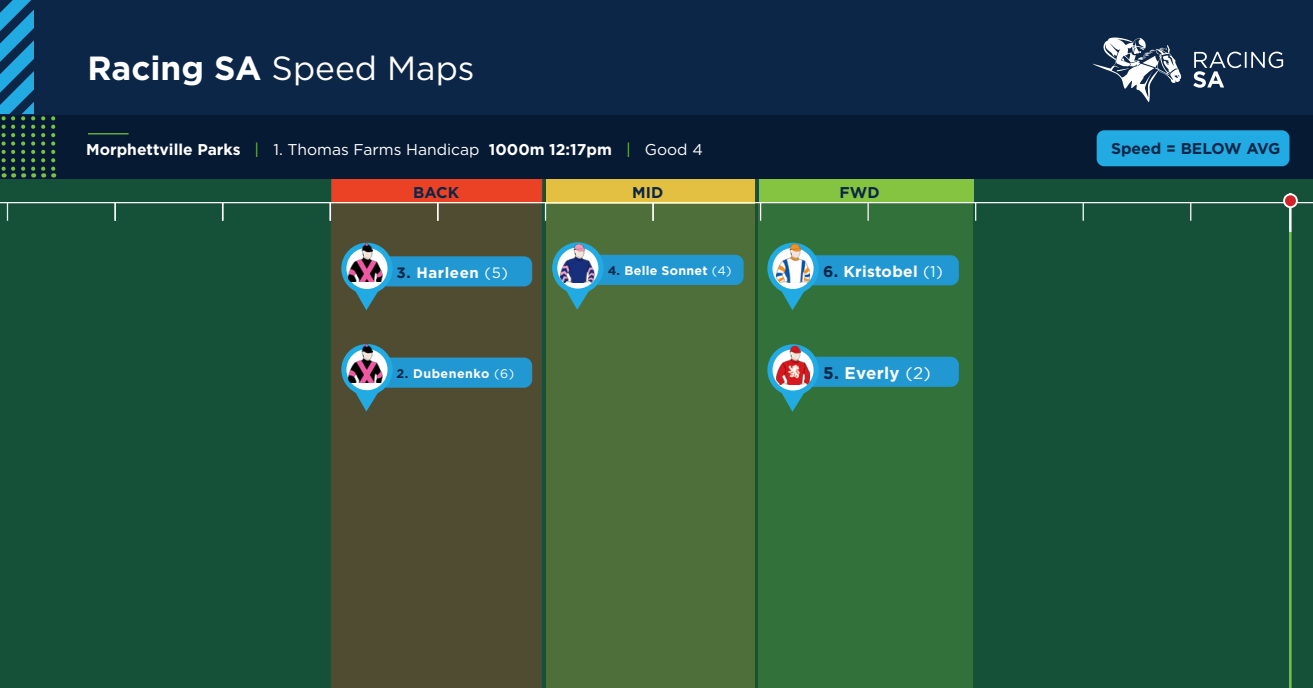
<style>
.page{position:relative;width:1313px;height:688px;background:#fff}
.page>*{position:absolute;margin:0;border:0;box-sizing:border-box;transform-origin:0 0}
.t1{font:33.5px "Gotham HTF";color:#fff}
.t2{font:700 16.88px "Gotham HTF";letter-spacing:.02em;color:#fff}
.t3{font:700 15.62px "Gotham HTF";color:#fff}
.t4{font:700 15.62px "Gotham HTF";color:#0c2647}
.t5{font:700 15.62px "Gotham HTF";letter-spacing:.02em;color:#fff}
.t6{font:700 15px "Gotham HTF";letter-spacing:.04em;color:#fff}
.t7{font:700 12.5px "Gotham HTF";letter-spacing:.02em;color:#fff}
.t8{font:700 12.5px "Gotham HTF";letter-spacing:.04em;color:#fff}
.s1{font-weight:700}
.s2{font-weight:400;color:#79c142}
.s3{font-weight:400}
.s4{font-family:"Gotham";font-weight:400}
.s5{color:#0c2647}
</style>
<div class="page">
<div style="left:0;top:149px;width:1312px;height:539px;background:#155138"></div>
<div style="left:331px;top:203px;width:210px;height:485px;background:#504c32"></div>
<div style="left:331px;top:178px;width:211px;height:25px;background:#eb4225;border:1px solid #eb3e26"></div>
<div style="left:546px;top:179px;width:208px;height:24px;background:#e3c042"></div>
<div style="left:759px;top:178px;width:214px;height:25px;background:#84c440"></div>
<div style="left:546px;top:203px;width:208px;height:485px;background:#4e6f3a"></div>
<div style="left:758px;top:203px;width:215px;height:485px;background:#33713a"></div>
<div style="left:0;top:0;width:1312px;height:178px;background:#0c2647"></div>
<hr style="left:0;top:202px;width:1312px;height:1px;background:#fff">
<div style="left:0;top:115px;width:1312px;height:63px;background:#071a34"></div>
<svg style="left:545px;top:203px;width:1px;height:18px"></svg>
<hr style="left:88px;top:133px;width:41px;height:1px;background:#79c142">
<svg style="left:1193px;top:52px;width:90px;height:36px"></svg>
<svg style="left:1092px;top:37px;width:89px;height:65px"></svg>
<svg style="left:652px;top:203px;width:1px;height:18px"></svg>
<svg style="left:760px;top:203px;width:1px;height:18px"></svg>
<svg style="left:867px;top:203px;width:1px;height:18px"></svg>
<svg style="left:975px;top:203px;width:1px;height:18px"></svg>
<svg style="left:1082px;top:203px;width:1px;height:18px"></svg>
<svg style="left:1190px;top:203px;width:1px;height:18px"></svg>
<svg style="left:41px;top:116px;width:4px;height:61px"></svg>
<svg style="left:51px;top:116px;width:4px;height:61px"></svg>
<svg style="left:0;top:0;width:35px;height:177px"></svg>
<hr style="left:1289px;top:231px;width:2px;height:457px;background:#79c142">
<hr style="left:1289px;top:193px;width:2px;height:39px;background:#fff">
<div style="left:1284px;top:194px;width:12px;height:13px;background:#d1232a;border-radius:50%"></div>
<div style="left:1283px;top:193px;width:14px;height:15px;border:2px solid #fff;border-radius:50%"></div>
<svg style="left:7px;top:203px;width:1px;height:18px"></svg>
<svg style="left:114px;top:203px;width:2px;height:18px"></svg>
<svg style="left:222px;top:203px;width:1px;height:18px"></svg>
<svg style="left:329px;top:203px;width:2px;height:18px"></svg>
<svg style="left:437px;top:203px;width:1px;height:18px"></svg>
<svg style="left:767px;top:344px;width:191px;height:68px"></svg>
<img style="left:776px;top:346px;width:33px;height:38px">
<svg style="left:767px;top:243px;width:191px;height:67px"></svg>
<img style="left:776px;top:245px;width:33px;height:38px">
<svg style="left:552px;top:242px;width:191px;height:68px"></svg>
<img style="left:561px;top:244px;width:33px;height:38px">
<svg style="left:341px;top:243px;width:191px;height:67px"></svg>
<img style="left:349px;top:243px;width:33px;height:38px">
<svg style="left:341px;top:344px;width:191px;height:67px"></svg>
<img style="left:349px;top:344px;width:33px;height:39px">
<div style="left:1096px;top:130px;width:193px;height:36px;background:#22abe2;border-radius:8px"></div>
<p class="t1" style="left:87px;top:49px;width:389px"><span class="s1">Racing SA</span> Speed Maps</p>
<p class="t3" style="left:86px;top:140px;width:618px">Morphettville Parks <span class="s2">|</span> <span class="s3">1.</span> <span class="s4">Thomas Farms Handicap</span> 1000m 12:17pm <span class="s2">|</span> <span class="s4">Good 4</span></p>
<p class="t4" style="left:413px;top:184px;width:47px">BACK</p>
<p class="t4" style="left:632px;top:184px;width:33px">MID</p>
<p class="t4" style="left:839px;top:183px;width:41px">FWD</p>
<p class="t6" style="left:396px;top:264px;width:113px"><span class="s5">3.</span> Harleen <span class="s4">(5)</span></p>
<p class="t7" style="left:608px;top:263px;width:125px"><span class="s5">4.</span> Belle Sonnet <span class="s4">(4)</span></p>
<p class="t5" style="left:823px;top:262px;width:121px"><span class="s5">6.</span> Kristobel <span class="s4">(1)</span></p>
<p class="t8" style="left:396px;top:366px;width:119px"><span class="s5">2.</span> Dubenenko <span class="s4">(6)</span></p>
<p class="t2" style="left:823px;top:363px;width:109px"><span class="s5">5.</span> Everly <span class="s4">(2)</span></p>
<p class="t4" style="left:1111px;top:139px;width:171px">Speed = BELOW AVG</p>
</div>
